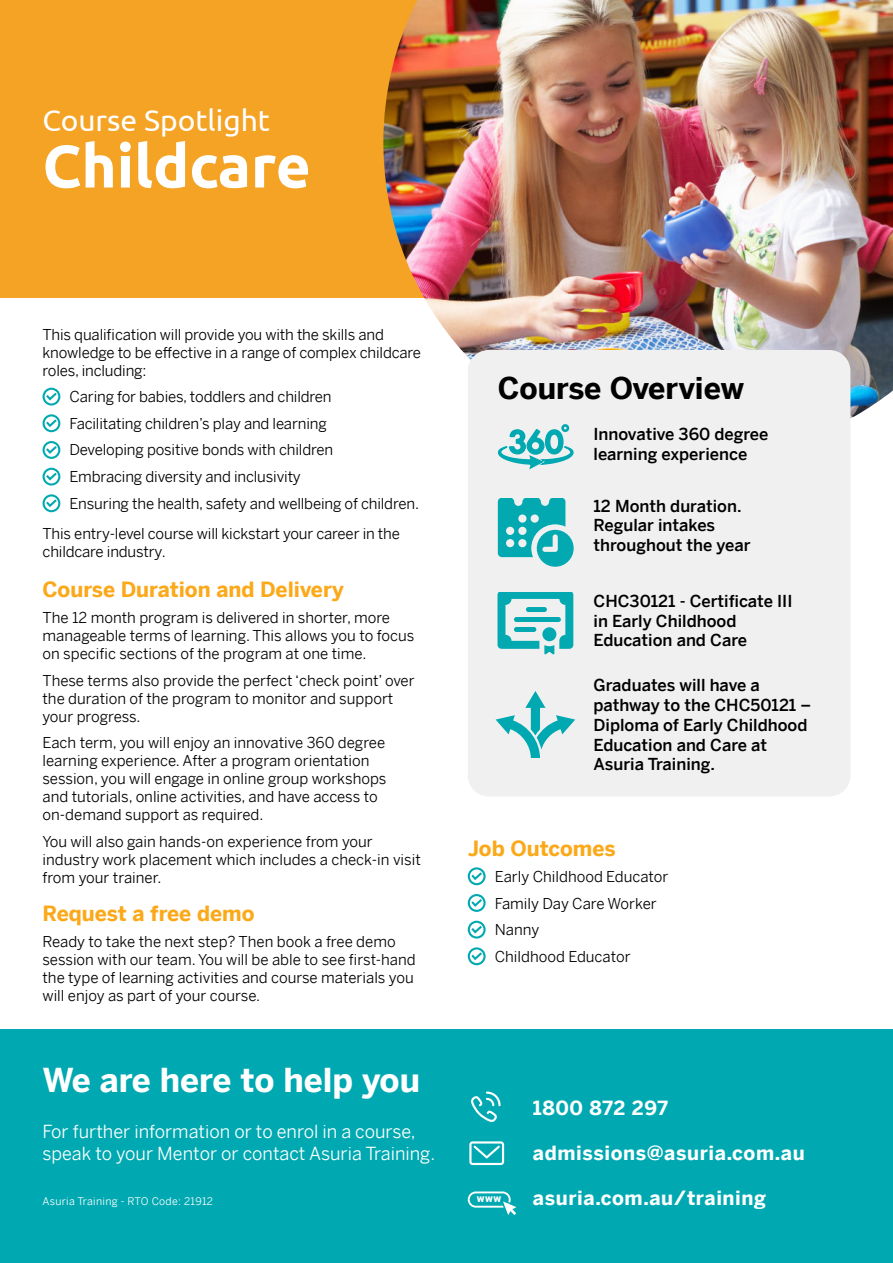
<style>
.page{position:relative;width:893px;height:1263px;background:#fff}
.page>*{position:absolute;margin:0;border:0;box-sizing:border-box;transform-origin:0 0}
.t1{font:700 60px "Ubuntu";color:#fff}
.t2{font:700 33px "Benton Sans";color:#fff}
.t3{font:30px "Ubuntu";color:#fff}
.t4{font:700 30px "Benton Sans";letter-spacing:-.005em;color:#000}
.t5{font:700 21px "Benton Sans";color:#fba819}
.t6{font:700 19.5px "Benton Sans";letter-spacing:.03em;color:#fff}
.t7{font:18px/21.6px "Benton Sans";color:#fff}
.t8{font:500 16.5px/19.8px "Benton Sans";color:#000}
.t9{font:15px/18px "Benton Sans";color:#000}
.t10{font:900 10.8px "Roboto";color:#fff}
.t11{font:10.5px "Benton Sans";letter-spacing:.03em;color:#fff}
</style>
<div class="page">
<div style="left:0;top:0;width:714px;height:298px;background:#f5a325"></div>
<img style="left:383px;top:0;width:510px;height:419px">
<div style="left:468px;top:350px;width:382px;height:446px;background:#f0f0f0;border-radius:21px"></div>
<svg style="left:498px;top:498px;width:76px;height:69px"></svg>
<svg style="left:498px;top:592px;width:75px;height:62px"></svg>
<svg style="left:498px;top:425px;width:76px;height:44px"></svg>
<div style="left:43px;top:388px;width:17px;height:17px;border:2px solid #00a9b1;border-radius:50%"></div>
<svg style="left:44px;top:390px;width:15px;height:12px"></svg>
<div style="left:43px;top:414px;width:17px;height:18px;border:2px solid #00a9b1;border-radius:50%"></div>
<svg style="left:44px;top:417px;width:15px;height:12px"></svg>
<div style="left:43px;top:468px;width:17px;height:18px;border:2px solid #00a9b1;border-radius:50%"></div>
<svg style="left:44px;top:470px;width:15px;height:12px"></svg>
<div style="left:43px;top:441px;width:17px;height:18px;border:2px solid #00a9b1;border-radius:50%"></div>
<svg style="left:44px;top:444px;width:15px;height:11px"></svg>
<div style="left:43px;top:494px;width:17px;height:18px;border:2px solid #00a9b1;border-radius:50%"></div>
<svg style="left:44px;top:497px;width:15px;height:12px"></svg>
<div style="left:468px;top:867px;width:18px;height:18px;border:2px solid #00a9b1;border-radius:50%"></div>
<svg style="left:469px;top:870px;width:15px;height:12px"></svg>
<div style="left:468px;top:894px;width:18px;height:18px;border:2px solid #00a9b1;border-radius:50%"></div>
<svg style="left:469px;top:897px;width:15px;height:11px"></svg>
<div style="left:468px;top:947px;width:18px;height:18px;border:2px solid #00a9b1;border-radius:50%"></div>
<svg style="left:469px;top:950px;width:15px;height:12px"></svg>
<div style="left:468px;top:921px;width:18px;height:17px;border:2px solid #00a9b1;border-radius:50%"></div>
<svg style="left:469px;top:923px;width:15px;height:12px"></svg>
<svg style="left:496px;top:691px;width:79px;height:66px"></svg>
<div style="left:0;top:1029px;width:893px;height:234px;background:#00a9b1"></div>
<svg style="left:471px;top:1091px;width:30px;height:31px"></svg>
<svg style="left:469px;top:1141px;width:35px;height:24px"></svg>
<svg style="left:468px;top:1191px;width:48px;height:24px"></svg>
<h3 class="t3" style="left:43px;top:108px;width:229px">Course Spotlight</h3>
<h1 class="t1" style="left:43px;top:141px;width:270px">Childcare</h1>
<p class="t9" style="left:43px;top:324px;width:380px">This qualification will provide you with the skills and knowledge to be effective in a range of complex childcare roles, including:</p>
<p class="t9" style="left:70px;top:382px;width:351px;line-height:26.5px">Caring for babies, toddlers and children<br>Facilitating children’s play and learning<br>Developing positive bonds with children<br>Embracing diversity and inclusivity<br>Ensuring the health, safety and wellbeing of children.</p>
<p class="t9" style="left:43px;top:523px;width:359px">This entry-level course will kickstart your career in the childcare industry.</p>
<h3 class="t5" style="left:43px;top:581px;width:303px">Course Duration and Delivery</h3>
<p class="t9" style="left:43px;top:607px;width:373px">The 12 month program is delivered in shorter, more manageable terms of learning. This allows you to focus on specific sections of the program at one time.</p>
<p class="t9" style="left:43px;top:669px;width:374px">These terms also provide the perfect ‘check point’ over the duration of the program to monitor and support your progress.</p>
<p class="t9" style="left:43px;top:732px;width:345px">Each term, you will enjoy an innovative 360 degree learning experience. After a program orientation session, you will engage in online group workshops and tutorials, online activities, and have access to on-demand support as required.</p>
<p class="t9" style="left:43px;top:830px;width:380px">You will also gain hands-on experience from your industry work placement which includes a check-in visit from your trainer.</p>
<h3 class="t5" style="left:43px;top:905px;width:214px">Request a free demo</h3>
<p class="t9" style="left:43px;top:931px;width:375px">Ready to take the next step? Then book a free demo session with our team. You will be able to see first-hand the type of learning activities and course materials you will enjoy as part of your course.</p>
<h2 class="t2" style="left:43px;top:1067px;width:379px">We are here to help you</h2>
<p class="t7" style="left:43px;top:1118px;width:394px">For further information or to enrol in a course, speak to your Mentor or contact Asuria Training.</p>
<p class="t11" style="left:43px;top:1192px;width:172px">Asuria Training - RTO Code: 21912</p>
<h3 class="t4" style="left:498px;top:376px;width:248px">Course Overview</h3>
<p class="t8" style="left:593px;top:426px;width:177px">Innovative 360 degree learning experience</p>
<p class="t8" style="left:593px;top:497px;width:158px">12 Month duration.<br>Regular intakes throughout the year</p>
<p class="t8" style="left:593px;top:589px;width:201px">CHC30121 - Certificate III in Early Childhood<br>Education and Care</p>
<p class="t8" style="left:593px;top:677px;width:219px">Graduates will have a pathway to the CHC50121 –<br>Diploma of Early Childhood<br>Education and Care at<br>Asuria Training.</p>
<h3 class="t5" style="left:468px;top:840px;width:149px">Job Outcomes</h3>
<p class="t9" style="left:495px;top:861px;width:175px;line-height:26.5px">Early Childhood Educator<br>Family Day Care Worker<br>Nanny<br>Childhood Educator</p>
<p class="t10" style="left:477px;top:1192px;width:26px">www</p>
<h3 class="t6" style="left:533px;top:1100px;width:137px">1800 872 297</h3>
<h3 class="t6" style="left:533px;top:1145px;width:273px">admissions@asuria.com.au</h3>
<h3 class="t6" style="left:533px;top:1190px;width:235px">asuria.com.au/training</h3>
</div>
